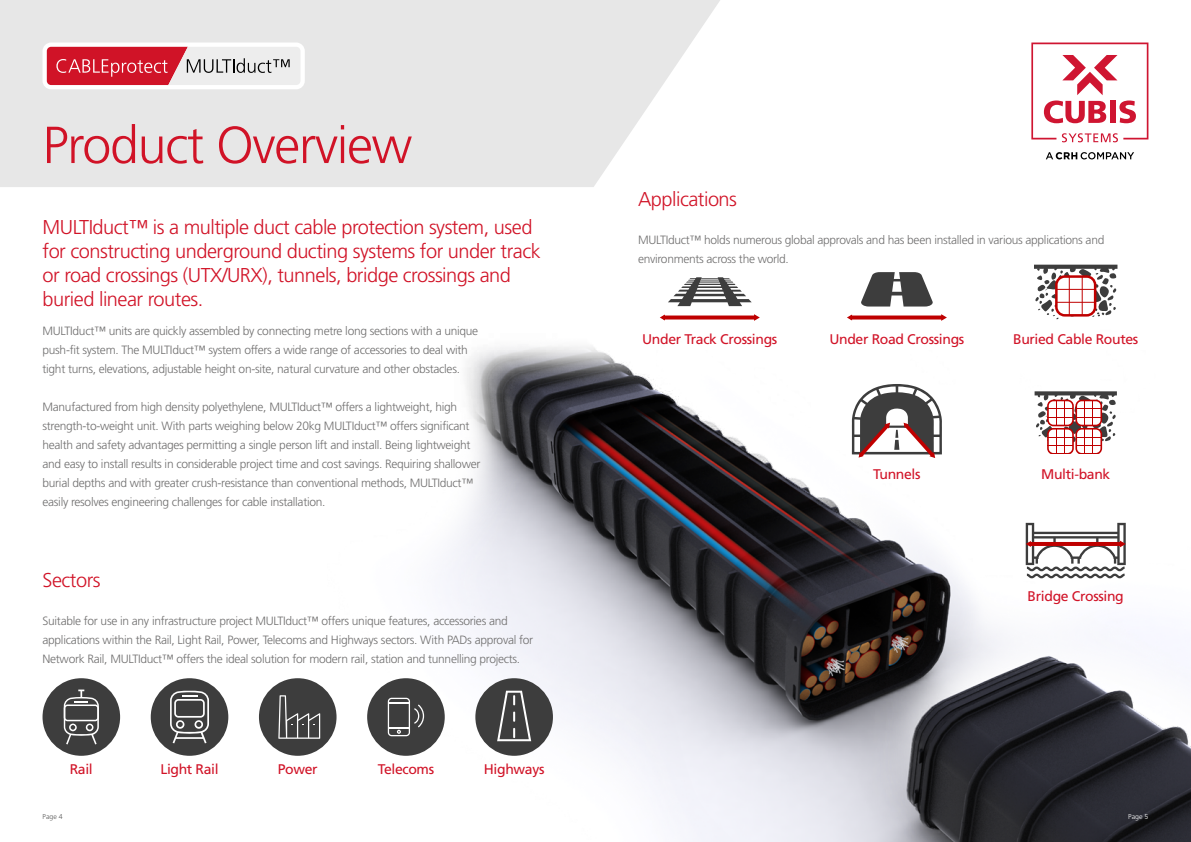
<style>
.page{position:relative;width:1191px;height:842px;background:#fff}
.page>*{position:absolute;margin:0;border:0;box-sizing:border-box;transform-origin:0 0}
.t1{font:300 52px "Frutiger";letter-spacing:-.025em;color:#d11327}
.t2{font:300 20px/24px "Frutiger";letter-spacing:-.025em;color:#d11327}
.t3{font:14px "Frutiger";letter-spacing:-.025em;color:#d11327}
.t4{font:300 12px/19px "Frutiger";letter-spacing:-.025em;color:#706f6f}
.t5{font:300 7px "Frutiger";color:#575756}
.t6{font:300 7px "Frutiger";color:#fff}
</style>
<div class="page">
<img style="left:42px;top:42px;width:1149px;height:800px">
<svg style="left:1045px;top:152px;width:89px;height:7px"></svg>
<svg style="left:1031px;top:43px;width:117px;height:99px"></svg>
<svg style="left:0;top:0;width:720px;height:187px;background:#e9e9e9"></svg>
<div style="left:43px;top:43px;width:262px;height:46px;background:#fff;border-radius:9px"></div>
<svg style="left:47px;top:47px;width:253px;height:38px;background:#d77c86"></svg>
<svg style="left:1025px;top:523px;width:100px;height:55px"></svg>
<hr style="left:1034px;top:265px;width:83px;height:4px;background:#3d3d3d">
<svg style="left:1035px;top:268px;width:81px;height:51px"></svg>
<svg style="left:1034px;top:391px;width:82px;height:4px"></svg>
<svg style="left:1036px;top:392px;width:79px;height:62px"></svg>
<svg style="left:852px;top:384px;width:90px;height:74px"></svg>
<svg style="left:860px;top:272px;width:73px;height:34px"></svg>
<svg style="left:852px;top:315px;width:89px;height:4px"></svg>
<svg style="left:847px;top:314px;width:5px;height:6px"></svg>
<svg style="left:941px;top:314px;width:6px;height:7px"></svg>
<svg style="left:668px;top:277px;width:83px;height:29px"></svg>
<svg style="left:665px;top:315px;width:89px;height:4px"></svg>
<svg style="left:660px;top:314px;width:5px;height:6px"></svg>
<svg style="left:754px;top:314px;width:6px;height:7px"></svg>
<div style="left:43px;top:678px;width:77px;height:78px;background:#3d3d3d;border-radius:50%"></div>
<svg style="left:64px;top:689px;width:35px;height:55px"></svg>
<div style="left:259px;top:678px;width:77px;height:78px;background:#3d3d3d;border-radius:50%"></div>
<svg style="left:278px;top:695px;width:42px;height:44px"></svg>
<div style="left:151px;top:678px;width:77px;height:78px;background:#3d3d3d;border-radius:50%"></div>
<svg style="left:170px;top:690px;width:39px;height:53px"></svg>
<div style="left:367px;top:678px;width:78px;height:78px;background:#3d3d3d;border-radius:50%"></div>
<svg style="left:388px;top:698px;width:36px;height:38px"></svg>
<div style="left:475px;top:678px;width:78px;height:78px;background:#3d3d3d;border-radius:50%"></div>
<svg style="left:497px;top:691px;width:34px;height:50px"></svg>
<h1 class="t1" style="left:43px;top:116px;width:371px">Product Overview</h1>
<h2 class="t2" style="left:43px;top:216px;width:499px">MULTIduct™ is a multiple duct cable protection system, used for constructing underground ducting systems for under track or road crossings (UTX/URX), tunnels, bridge crossings and buried linear routes.</h2>
<p class="t4" style="left:43px;top:322px;width:437px">MULTIduct™ units are quickly assembled by connecting metre long sections with a unique push-fit system. The MULTIduct™ system offers a wide range of accessories to deal with tight turns, elevations, adjustable height on-site, natural curvature and other obstacles.</p>
<p class="t4" style="left:43px;top:398px;width:439px">Manufactured from high density polyethylene, MULTIduct™ offers a lightweight, high strength-to-weight unit. With parts weighing below 20kg MULTIduct™ offers significant health and safety advantages permitting a single person lift and install. Being lightweight and easy to install results in considerable project time and cost savings. Requiring shallower burial depths and with greater crush-resistance than conventional methods, MULTIduct™ easily resolves engineering challenges for cable installation.</p>
<h2 class="t2" style="left:43px;top:568px;width:60px">Sectors</h2>
<p class="t4" style="left:43px;top:612px;width:492px">Suitable for use in any infrastructure project MULTIduct™ offers unique features, accessories and applications within the Rail, Light Rail, Power, Telecoms and Highways sectors. With PADs approval for<br>Network Rail, MULTIduct™ offers the ideal solution for modern rail, station and tunnelling projects.</p>
<p class="t3" style="left:70px;top:761px;width:25px">Rail</p>
<p class="t3" style="left:160px;top:761px;width:60px">Light Rail</p>
<p class="t3" style="left:278px;top:761px;width:41px">Power</p>
<p class="t3" style="left:378px;top:761px;width:58px">Telecoms</p>
<p class="t3" style="left:484px;top:761px;width:62px">Highways</p>
<h2 class="t2" style="left:638px;top:187px;width:100px">Applications</h2>
<p class="t4" style="left:638px;top:230px;width:468px">MULTIduct™ holds numerous global approvals and has been installed in various applications and environments across the world.</p>
<p class="t3" style="left:642px;top:331px;width:137px">Under Track Crossings</p>
<p class="t3" style="left:829px;top:331px;width:136px">Under Road Crossings</p>
<p class="t3" style="left:1013px;top:331px;width:127px">Buried Cable Routes</p>
<p class="t3" style="left:873px;top:466px;width:49px">Tunnels</p>
<p class="t3" style="left:1041px;top:466px;width:71px">Multi-bank</p>
<p class="t3" style="left:1027px;top:588px;width:98px">Bridge Crossing</p>
<p class="t5" style="left:43px;top:812px;width:22px">Page 4</p>
<p class="t6" style="left:1128px;top:812px;width:22px">Page 5</p>
</div>
